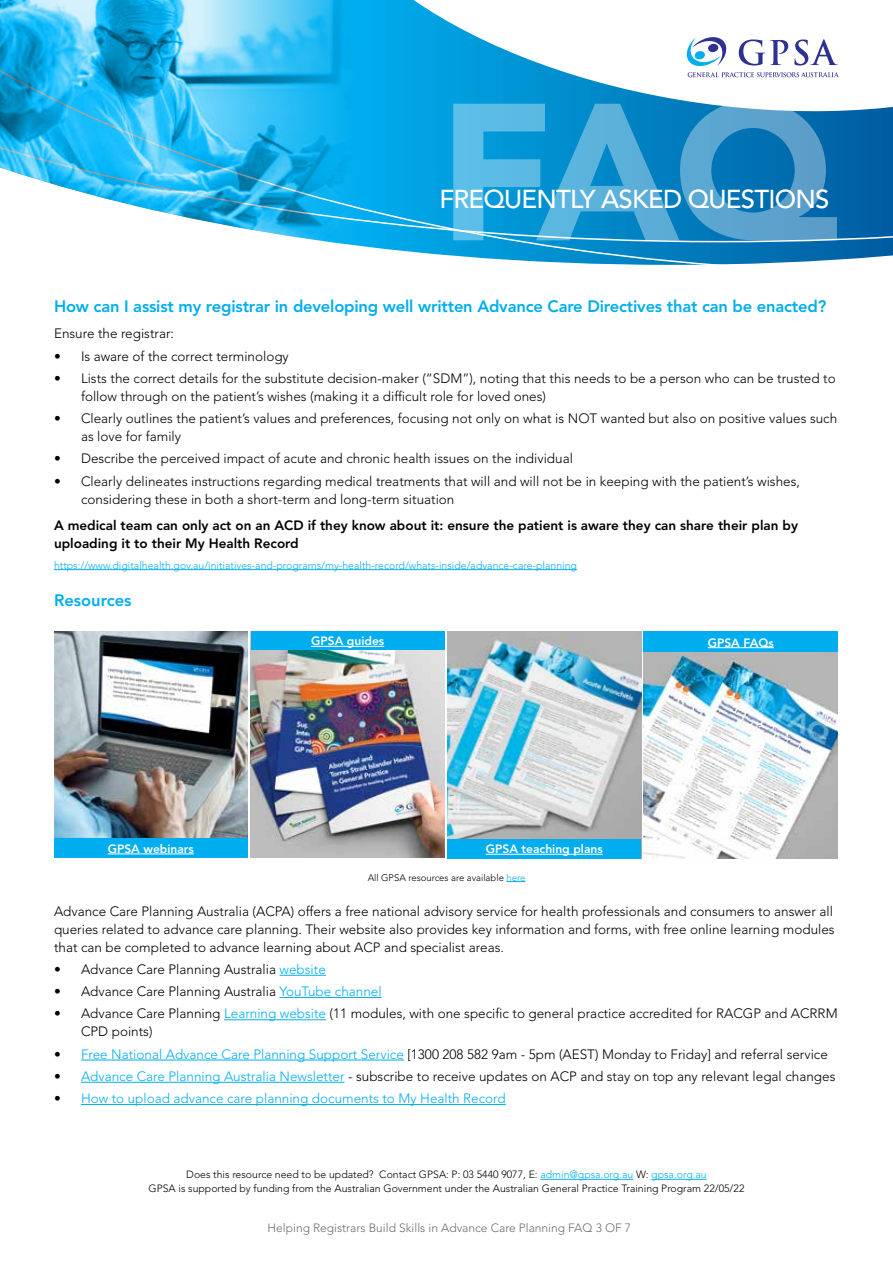
<style>
.page{position:relative;width:893px;height:1263px;background:#fff}
.page>*{position:absolute;margin:0;border:0;box-sizing:border-box;transform-origin:0 0}
.t1{font:900 192.9px "Avenir LT Std";color:#fff}
.t2{font:500 25.8px "Avenir LT Std";letter-spacing:-.03em;color:#fff}
.t3{font:800 16.5px "Avenir LT Std";letter-spacing:-.01em;color:#00aeef}
.t4{font:300 13.5px/18px "Avenir LT Std";color:#000}
.t5{font:800 13.5px/18px "Avenir LT Std";color:#000}
.t6{font:300 13.5px "Avenir LT Std";color:#00aeef}
.t7{font:300 12px "Avenir LT Std";color:#6d6e71}
.t8{font:800 12px "Avenir LT Std";color:#fff}
.t9{font:300 10.5px/13.5px "Avenir";color:#000;text-align:center}
.t10{font:300 10.5px "Avenir LT Std";color:#00aeef}
.t11{font:300 9.45px "Avenir LT Std";color:#000}
.s1{color:#00aeef}
.s2{color:#000}
</style>
<div class="page">
<svg style="left:379px;top:136px;width:514px;height:129px;background:#0e89c6"></svg>
<svg style="left:379px;top:0;width:514px;height:136px"></svg>
<svg style="left:687px;top:37px;width:39px;height:29px"></svg>
<svg style="left:688px;top:72px;width:151px;height:5px"></svg>
<svg style="left:739px;top:39px;width:49px;height:27px"></svg>
<svg style="left:794px;top:39px;width:44px;height:27px"></svg>
<img style="left:0;top:0;width:379px;height:249px">
<img style="left:251px;top:650px;width:193px;height:208px">
<img style="left:447px;top:632px;width:194px;height:207px">
<img style="left:644px;top:652px;width:194px;height:206px">
<img style="left:54px;top:631px;width:194px;height:208px">
<div style="left:251px;top:631px;width:193px;height:19px;background:#00aeef"></div>
<hr style="left:311px;top:646px;width:73px;height:1px;background:#fff">
<div style="left:54px;top:839px;width:194px;height:19px;background:#00aeef"></div>
<hr style="left:108px;top:854px;width:86px;height:1px;background:#fff">
<div style="left:644px;top:632px;width:194px;height:20px;background:#00aeef"></div>
<hr style="left:708px;top:647px;width:66px;height:1px;background:#fff">
<div style="left:447px;top:839px;width:194px;height:19px;background:#00aeef"></div>
<hr style="left:486px;top:854px;width:117px;height:1px;background:#fff">
<svg style="left:506px;top:881px;width:19px;height:1px"></svg>
<hr style="left:280px;top:975px;width:46px;height:1px;background:#00aeef">
<hr style="left:280px;top:997px;width:102px;height:1px;background:#00aeef">
<hr style="left:224px;top:1019px;width:102px;height:1px;background:#00aeef">
<hr style="left:81px;top:1060px;width:323px;height:1px;background:#00aeef">
<hr style="left:81px;top:1082px;width:264px;height:1px;background:#00aeef">
<hr style="left:81px;top:1104px;width:425px;height:1px;background:#00aeef">
<hr style="left:540px;top:1179px;width:93px;height:1px;background:#00aeef">
<hr style="left:651px;top:1179px;width:56px;height:1px;background:#00aeef">
<hr style="left:54px;top:569px;width:523px;height:1px;background:#00aeef">
<h1 class="t1" style="left:438px;top:56px;width:401px">FAQ</h1>
<h2 class="t2" style="left:439px;top:184px;width:391px">FREQUENTLY ASKED QUESTIONS</h2>
<p class="t3" style="left:54px;top:296px;width:774px">How can I assist my registrar in developing well written Advance Care Directives that can be enacted?</p>
<p class="t4" style="left:54px;top:325px;width:122px">Ensure the registrar:</p>
<p class="t4" style="left:54px;top:347px;width:236px">• Is aware of the correct terminology</p>
<p class="t4" style="left:81px;top:369px;width:756px;text-indent:-27px">• Lists the correct details for the substitute decision-maker (“SDM”), noting that this needs to be a person who can be trusted to follow through on the patient’s wishes (making it a difficult role for loved ones)</p>
<p class="t4" style="left:81px;top:409px;width:758px;text-indent:-27px">• Clearly outlines the patient’s values and preferences, focusing not only on what is NOT wanted but also on positive values such as love for family</p>
<p class="t4" style="left:54px;top:450px;width:520px">• Describe the perceived impact of acute and chronic health issues on the individual</p>
<p class="t4" style="left:81px;top:472px;width:720px;text-indent:-27px">• Clearly delineates instructions regarding medical treatments that will and will not be in keeping with the patient’s wishes, considering these in both a short-term and long-term situation</p>
<p class="t5" style="left:54px;top:516px;width:745px">A medical team can only act on an ACD if they know about it: ensure the patient is aware they can share their plan by uploading it to their My Health Record</p>
<p class="t10" style="left:54px;top:559px;width:524px">https://www.digitalhealth.gov.au/initiatives-and-programs/my-health-record/whats-inside/advance-care-planning</p>
<p class="t3" style="left:54px;top:590px;width:79px">Resources</p>
<p class="t8" style="left:311px;top:634px;width:75px">GPSA guides</p>
<p class="t8" style="left:708px;top:635px;width:68px">GPSA FAQs</p>
<p class="t8" style="left:108px;top:841px;width:88px">GPSA webinars</p>
<p class="t8" style="left:486px;top:842px;width:118px">GPSA teaching plans</p>
<p class="t11" style="left:368px;top:872px;width:159px">All GPSA resources are available <span class="s1">here</span></p>
<p class="t4" style="left:54px;top:902px;width:782px">Advance Care Planning Australia (ACPA) offers a free national advisory service for health professionals and consumers to answer all queries related to advance care planning. Their website also provides key information and forms, with free online learning modules that can be completed to advance learning about ACP and specialist areas.</p>
<p class="t4" style="left:54px;top:960px;width:273px">• Advance Care Planning Australia <span class="s1">website</span></p>
<p class="t4" style="left:54px;top:982px;width:329px">• Advance Care Planning Australia <span class="s1">YouTube channel</span></p>
<p class="t4" style="left:81px;top:1005px;width:758px;text-indent:-27px">• Advance Care Planning <span class="s1">Learning website</span> (11 modules, with one specific to general practice accredited for RACGP and ACRRM<br>CPD points)</p>
<p class="t4" style="left:54px;top:1045px;width:775px">• <span class="s1">Free National Advance Care Planning Support Service</span> [1300 208 582 9am - 5pm (AEST) Monday to Friday] and referral service</p>
<p class="t4" style="left:54px;top:1067px;width:783px">• <span class="s1">Advance Care Planning Australia Newsletter</span> - subscribe to receive updates on ACP and stay on top any relevant legal changes</p>
<p class="t6" style="left:54px;top:1090px;width:453px"><span class="s2">•</span> How to upload advance care planning documents to My Health Record</p>
<p class="t9" style="left:149px;top:1168px;width:597px">Does this resource need to be updated? Contact GPSA: P: 03 5440 9077, E: <span class="s1">admin@gpsa.org.au</span> W: <span class="s1">gpsa.org.au<br></span>GPSA is supported by funding from the Australian Government under the Australian General Practice Training Program 22/05/22</p>
<p class="t7" style="left:268px;top:1220px;width:365px">Helping Registrars Build Skills in Advance Care Planning FAQ 3 OF 7</p>
</div>
